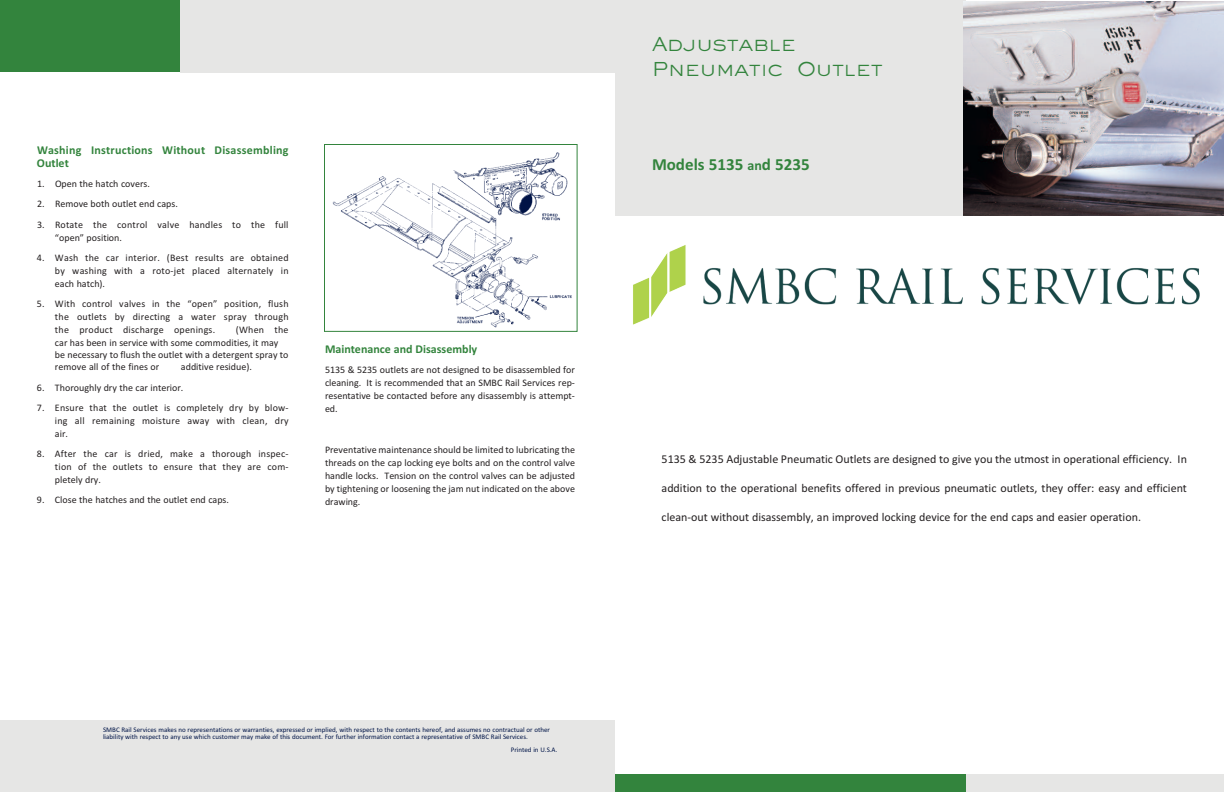
<style>
.page{position:relative;width:1224px;height:792px;background:#fff}
.page>*{position:absolute;margin:0;border:0;box-sizing:border-box;transform-origin:0 0}
.t1{font:22px/25px "Eyechart";color:#33843d}
.t2{font:700 17px "Calibri";color:#33843d}
.t3{font:12px "Calibri";color:#231f20}
.t4{font:700 12px/13px "Calibri";letter-spacing:.02em;color:#33843d}
.t5{font:700 12px "Calibri";color:#33843d}
.t6{font:10px/13px "Calibri";color:#231f20;text-align:justify}
.t7{font:10px/13px "Calibri";letter-spacing:.02em;color:#231f20}
.t8{font:7px/7px "Calibri";color:#001447}
.s1{font-size:14px}
</style>
<div class="page">
<img style="left:633px;top:245px;width:567px;height:80px">
<div style="left:0;top:720px;width:615px;height:72px;background:#e6e6e5"></div>
<div style="left:615px;top:0;width:351px;height:216px;background:#e6e6e5"></div>
<div style="left:0;top:0;width:181px;height:72px;background:#33843d"></div>
<div style="left:181px;top:0;width:434px;height:73px;background:#e6e6e5"></div>
<img style="left:964px;top:1px;width:260px;height:215px">
<div style="left:948px;top:774px;width:276px;height:18px;background:#e6e6e5"></div>
<div style="left:615px;top:774px;width:351px;height:18px;background:#33843d"></div>
<img style="left:332px;top:152px;width:240px;height:176px">
<div style="left:324px;top:144px;width:254px;height:188px;border:1px solid #33843d"></div>
<p class="t4" style="left:37px;top:143px;width:253px">Washing Instructions Without Disassembling<br>Outlet</p>
<p class="t6" style="left:37px;top:177px;width:114px">1. Open the hatch covers.</p>
<p class="t6" style="left:37px;top:197px;width:142px">2. Remove both outlet end caps.</p>
<p class="t7" style="left:55px;top:218px;width:235px;text-indent:-18px">3. Rotate the control valve handles to the full “open” position.</p>
<p class="t6" style="left:55px;top:251px;width:235px;text-indent:-18px">4. Wash the car interior. (Best results are obtained by washing with a roto-jet placed alternately in each hatch).</p>
<p class="t6" style="left:55px;top:297px;width:235px;text-indent:-18px">5. With control valves in the “open” position, flush the outlets by directing a water spray through the product discharge openings.</p>
<p class="t6" style="left:55px;top:323px;width:235px;line-height:12.5px;text-align:left;text-indent:181px">(When the car has been in service with some commodities, it may be necessary to flush the outlet with a detergent spray to remove all of the fines or</p>
<p class="t6" style="left:181px;top:360px;width:72px">additive residue).</p>
<p class="t6" style="left:37px;top:381px;width:148px">6. Thoroughly dry the car interior.</p>
<p class="t6" style="left:55px;top:401px;width:235px;text-indent:-18px">7. Ensure that the outlet is completely dry by blow&shy;ing all remaining moisture away with clean, dry air.</p>
<p class="t6" style="left:55px;top:447px;width:235px;text-indent:-18px">8. After the car is dried, make a thorough inspec&shy;tion of the outlets to ensure that they are com&shy;pletely dry.</p>
<p class="t6" style="left:37px;top:493px;width:194px">9. Close the hatches and the outlet end caps.</p>
<p class="t5" style="left:325px;top:342px;width:154px">Maintenance and Disassembly</p>
<p class="t6" style="left:325px;top:363px;width:252px">5135 &amp; 5235 outlets are not designed to be disassembled for cleaning. It is recommended that an SMBC Rail Services rep&shy;resentative be contacted before any disassembly is attempt&shy;ed.</p>
<p class="t6" style="left:325px;top:443px;width:252px">Preventative maintenance should be limited to lubricating the threads on the cap locking eye bolts and on the control valve handle locks. Tension on the control valves can be adjusted by tightening or loosening the jam nut indicated on the above drawing.</p>
<h1 class="t1" style="left:652px;top:31px;width:232px">Adjustable<br>Pneumatic Outlet</h1>
<h2 class="t2" style="left:652px;top:154px;width:159px">Models 5135 <span class="s1">an</span>d 5235</h2>
<p class="t3" style="left:662px;top:452px;width:527px">5135 &amp; 5235 Adjustable Pneumatic Outlets are designed to give you the utmost in operational efficiency. In</p>
<p class="t3" style="left:662px;top:481px;width:527px">addition to the operational benefits offered in previous pneumatic outlets, they offer: easy and efficient</p>
<p class="t3" style="left:662px;top:510px;width:481px">clean-out without disassembly, an improved locking device for the end caps and easier operation.</p>
<p class="t8" style="left:103px;top:727px;width:449px">SMBC Rail Services makes no representations or warranties, expressed or implied, with respect to the contents hereof, and assumes no contractual or other liability with respect to any use which customer may make of this document. For further information contact a representative of SMBC Rail Services.</p>
<p class="t8" style="left:511px;top:747px;width:48px">Printed in U.S.A.</p>
</div>
